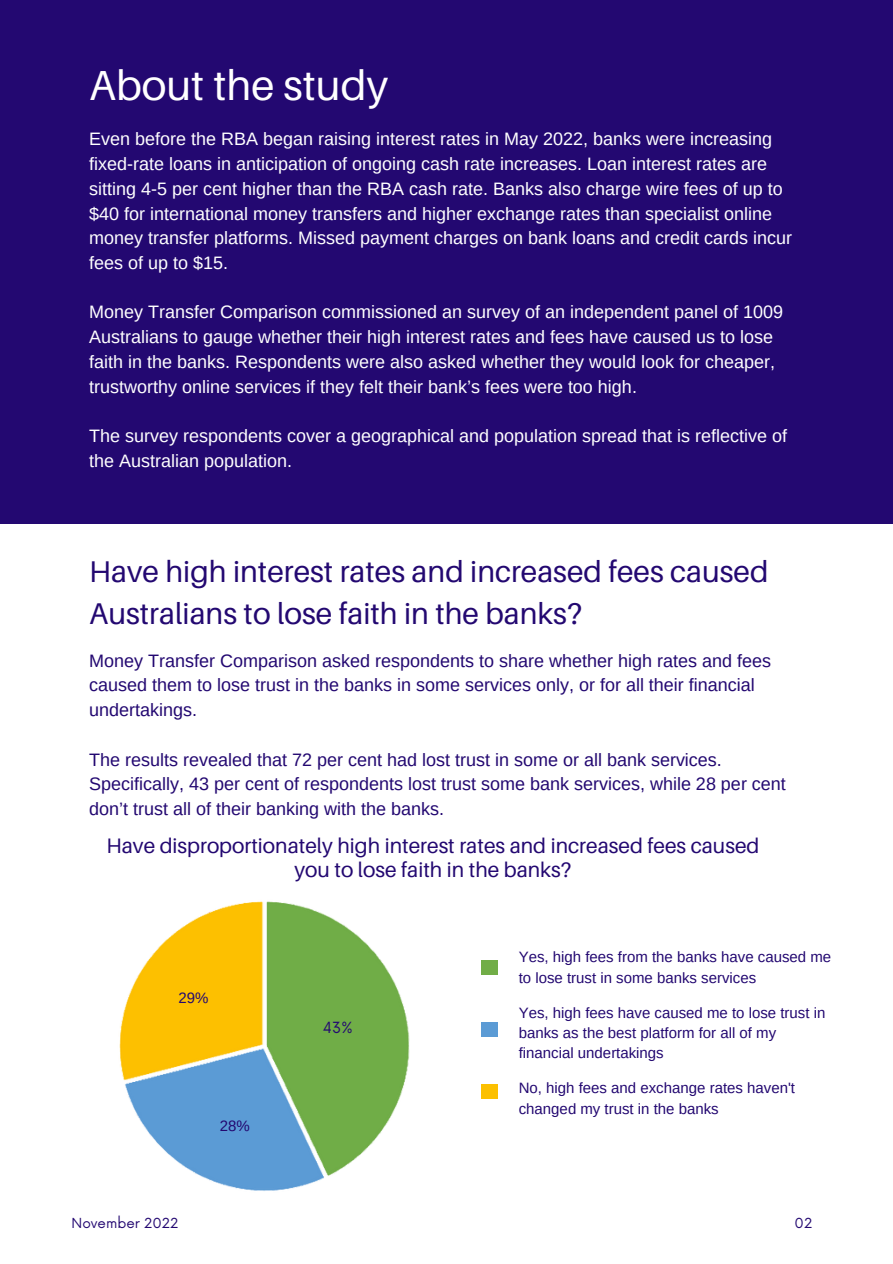
<style>
.page{position:relative;width:893px;height:1264px;background:#fff}
.page>*{position:absolute;margin:0;border:0;box-sizing:border-box;transform-origin:0 0}
.t1{font:42px "Aileron";color:#fff}
.t2{font:30px/41.5px "Aileron";color:#230871}
.t3{font:21px/24.8px "Aileron";color:#230871;text-align:center}
.t4{font:18px/24.8px "Arimo";color:#fff}
.t5{font:18px/24.8px "Arimo";color:#230871}
.t6{font:15px/20.2px "Arimo";color:#230871}
.t7{font:15px "Now";color:#230871}
.t8{font:13.5px "Now";color:#230871}
</style>
<div class="page">
<img style="left:119px;top:901px;width:291px;height:290px">
<div style="left:0;top:0;width:892px;height:523px;background:#230871"></div>
<div style="left:481px;top:960px;width:16px;height:14px;background:#71ad47"></div>
<div style="left:481px;top:1022px;width:16px;height:14px;background:#5b9bd5"></div>
<div style="left:481px;top:1083px;width:16px;height:15px;background:#fcc000"></div>
<h1 class="t1" style="left:89px;top:59px;width:300px">About the study</h1>
<p class="t4" style="left:89px;top:127px;width:704px">Even before the RBA began raising interest rates in May 2022, banks were increasing fixed-rate loans in anticipation of ongoing cash rate increases. Loan interest rates are sitting 4-5 per cent higher than the RBA cash rate. Banks also charge wire fees of up to $40 for international money transfers and higher exchange rates than specialist online money transfer platforms. Missed payment charges on bank loans and credit cards incur fees of up to $15.</p>
<p class="t4" style="left:89px;top:300px;width:695px">Money Transfer Comparison commissioned an survey of an independent panel of 1009<br>Australians to gauge whether their high interest rates and fees have caused us to lose faith in the banks. Respondents were also asked whether they would look for cheaper, trustworthy online services if they felt their bank’s fees were too high.</p>
<p class="t4" style="left:89px;top:423px;width:699px">The survey respondents cover a geographical and population spread that is reflective of the Australian population.</p>
<h2 class="t2" style="left:89px;top:550px;width:680px">Have high interest rates and increased fees caused<br>Australians to lose faith in the banks?</h2>
<p class="t5" style="left:89px;top:648px;width:683px">Money Transfer Comparison asked respondents to share whether high rates and fees caused them to lose trust in the banks in some services only, or for all their financial undertakings.</p>
<p class="t5" style="left:89px;top:747px;width:698px">The results revealed that 72 per cent had lost trust in some or all bank services.<br>Specifically, 43 per cent of respondents lost trust some bank services, while 28 per cent don’t trust all of their banking with the banks.</p>
<p class="t3" style="left:106px;top:832px;width:654px">Have disproportionately high interest rates and increased fees caused you to lose faith in the banks?</p>
<p class="t6" style="left:178px;top:987px;width:31px">29%</p>
<p class="t6" style="left:220px;top:1115px;width:31px">28%</p>
<p class="t7" style="left:323px;top:1019px;width:31px">43%</p>
<p class="t6" style="left:518px;top:946px;width:314px">Yes, high fees from the banks have caused me to lose trust in some banks services</p>
<p class="t6" style="left:518px;top:1002px;width:308px">Yes, high fees have caused me to lose trust in banks as the best platform for all of my financial undertakings</p>
<p class="t6" style="left:518px;top:1078px;width:278px">No, high fees and exchange rates haven't changed my trust in the banks</p>
<p class="t8" style="left:72px;top:1215px;width:108px">November 2022</p>
<p class="t8" style="left:794px;top:1215px;width:19px">02</p>
</div>
